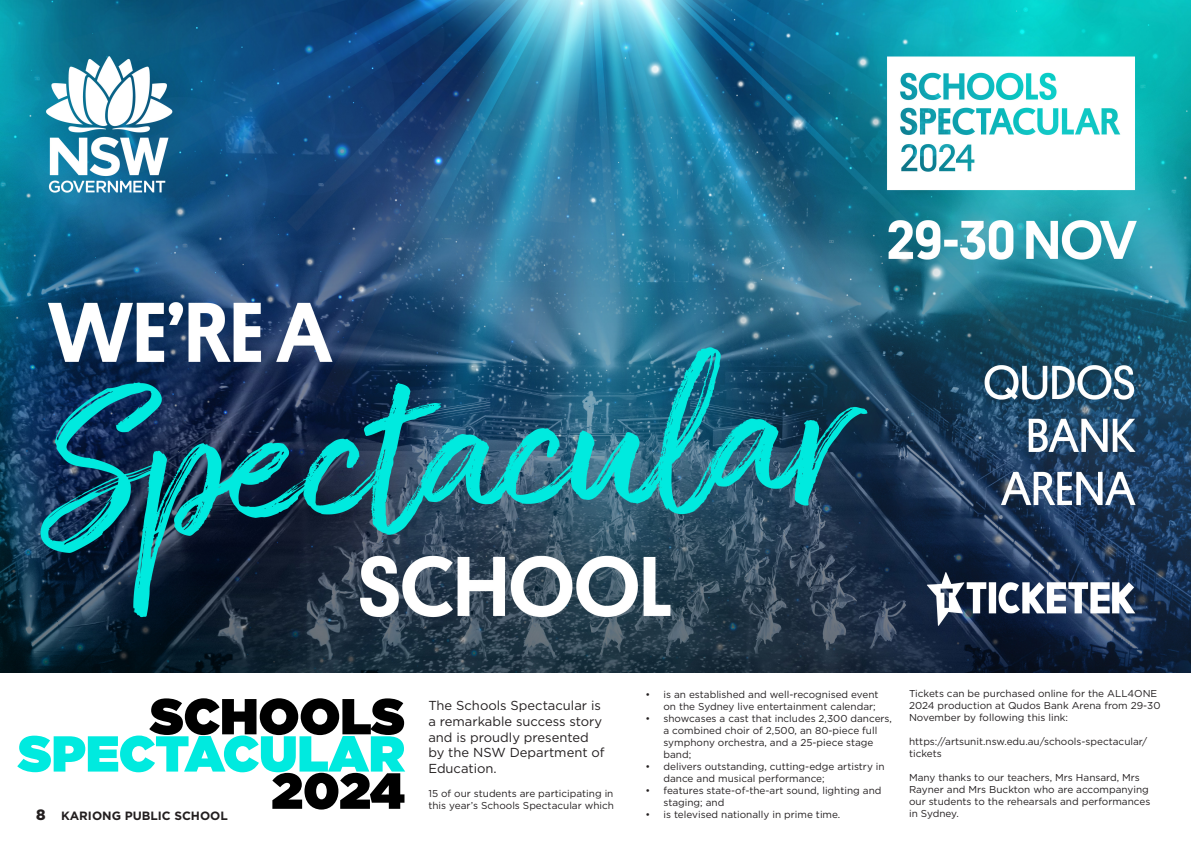
<style>
.page{position:relative;width:1191px;height:842px;background:#fff}
.page>*{position:absolute;margin:0;border:0;box-sizing:border-box;transform-origin:0 0}
.t1{font:900 50.4px/37.2px "Gotham";color:#00eadf;text-align:right}
.t2{font:900 50.4px "Gotham";color:#000}
.t3{font:13px/15.6px "Gotham";color:#231f20}
.t4{font:700 12px "Gotham";color:#231f20}
.t5{font:10px/12px "Gotham";color:#231f20}
.s1{color:#000}
.s2{font-weight:900;font-size:15px}
</style>
<div class="page">
<img style="left:0;top:0;width:1191px;height:673px">
<p class="t5" style="left:909px;top:687px;width:253px">Tickets can be purchased online for the ALL4ONE<br>2024 production at Qudos Bank Arena from 29-30<br>November by following this link:</p>
<p class="t5" style="left:909px;top:735px;width:240px">https://artsunit.nsw.edu.au/schools-spectacular/ tickets</p>
<p class="t5" style="left:909px;top:771px;width:243px">Many thanks to our teachers, Mrs Hansard, Mrs<br>Rayner and Mrs Buckton who are accompanying our students to the rehearsals and performances</p>
<p class="t5" style="left:645px;top:688px;width:235px;text-align:right">• is an established and well-recognised event on the Sydney live entertainment calendar;</p>
<p class="t5" style="left:663px;top:712px;width:230px;text-indent:-18px">• showcases a cast that includes 2,300 dancers, a combined choir of 2,500, an 80-piece full symphony orchestra, and a 25-piece stage band;</p>
<p class="t5" style="left:663px;top:760px;width:223px;text-indent:-18px">• delivers outstanding, cutting-edge artistry in dance and musical performance;</p>
<p class="t5" style="left:663px;top:784px;width:219px;text-indent:-18px">• features state-of-the-art sound, lighting and staging; and</p>
<p class="t5" style="left:645px;top:808px;width:196px">• is televised nationally in prime time.</p>
<p class="t2" style="left:150px;top:680px;width:256px">SCHOOLS</p>
<p class="t1" style="left:18px;top:734px;width:388px">SPECTACULAR<br><span class="s1">2024</span></p>
<p class="t3" style="left:428px;top:698px;width:178px">The Schools Spectacular is a remarkable success story and is proudly presented by the NSW Department of<br>Education.</p>
<p class="t5" style="left:428px;top:787px;width:187px">15 of our students are participating in this year’s Schools Spectacular which</p>
<p class="t4" style="left:36px;top:807px;width:193px"><span class="s2">8</span> KARIONG PUBLIC SCHOOL</p>
<p class="t5" style="left:909px;top:807px;width:51px">in Sydney.</p>
</div>
